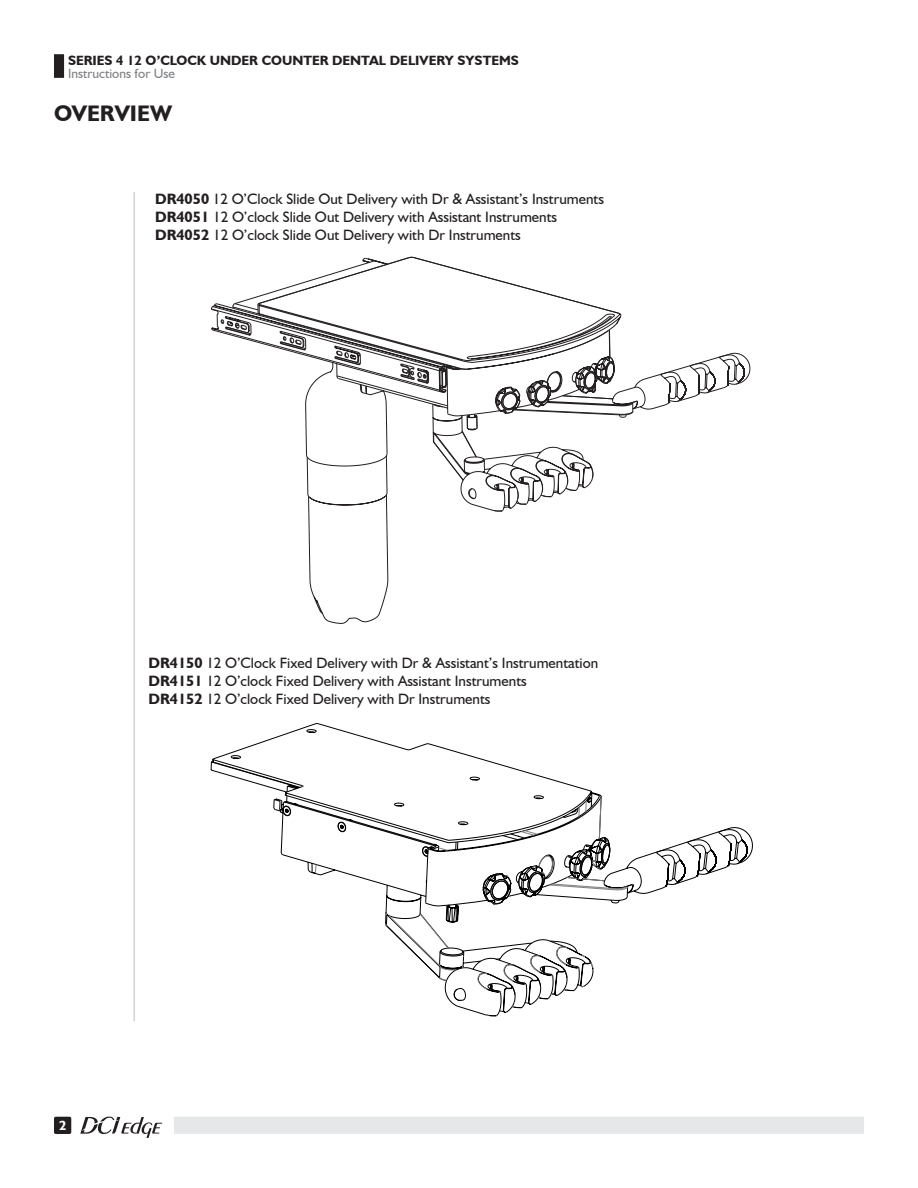
<style>
.page{position:relative;width:918px;height:1188px;background:#fff}
.page>*{position:absolute;margin:0;border:0;box-sizing:border-box;transform-origin:0 0}
.Header_1{font:700 22.5px "Humanist 521 BT";color:#231f20}
.t1{font:15px "Humanist 521 BT";color:#231f20}
.t2{font:700 13.5px "Humanist 521 BT";color:#231f20}
.t3{font:13.5px "Humanist 521 BT";color:#808285}
.t4{font:700 13.2px "Humanist 521 BT";color:#fff}
.s1{font-weight:700}
</style>
<div class="page">
<hr style="left:134px;top:192px;width:1px;height:829px;background:#d1d2d4">
<div style="left:54px;top:1117px;width:17px;height:17px;background:#231f20;border-radius:2px"></div>
<div style="left:174px;top:1117px;width:690px;height:17px;background:#e6e7e9"></div>
<svg style="left:80px;top:1117px;width:82px;height:21px"></svg>
<div style="left:54px;top:54px;width:10px;height:24px;background:#231f20"></div>
<svg style="left:638px;top:356px;width:101px;height:54px"></svg>
<svg style="left:217px;top:258px;width:421px;height:254px"></svg>
<svg style="left:210px;top:732px;width:540px;height:162px"></svg>
<svg style="left:302px;top:785px;width:332px;height:231px"></svg>
<p class="t2" style="left:68px;top:52px;width:452px">SERIES 4 12 O’CLOCK UNDER COUNTER DENTAL DELIVERY SYSTEMS</p>
<p class="t3" style="left:68px;top:65px;width:109px">Instructions for Use</p>
<p class="Header_1" style="left:54px;top:100px;width:120px">OVERVIEW</p>
<p class="t1" style="left:155px;top:189px;width:450px"><span class="s1">DR4050</span> 12 O’Clock Slide Out Delivery with Dr &amp; Assistant’s Instruments</p>
<p class="t1" style="left:155px;top:207px;width:404px"><span class="s1">DR4051</span> 12 O’clock Slide Out Delivery with Assistant Instruments</p>
<p class="t1" style="left:155px;top:225px;width:367px"><span class="s1">DR4052</span> 12 O’clock Slide Out Delivery with Dr Instruments</p>
<p class="t1" style="left:148px;top:653px;width:451px"><span class="s1">DR4150</span> 12 O’Clock Fixed Delivery with Dr &amp; Assistant’s Instrumentation</p>
<p class="t1" style="left:148px;top:671px;width:380px"><span class="s1">DR4151</span> 12 O’clock Fixed Delivery with Assistant Instruments</p>
<p class="t1" style="left:148px;top:689px;width:344px"><span class="s1">DR4152</span> 12 O’clock Fixed Delivery with Dr Instruments</p>
<p class="t4" style="left:59px;top:1117px;width:9px">2</p>
</div>
